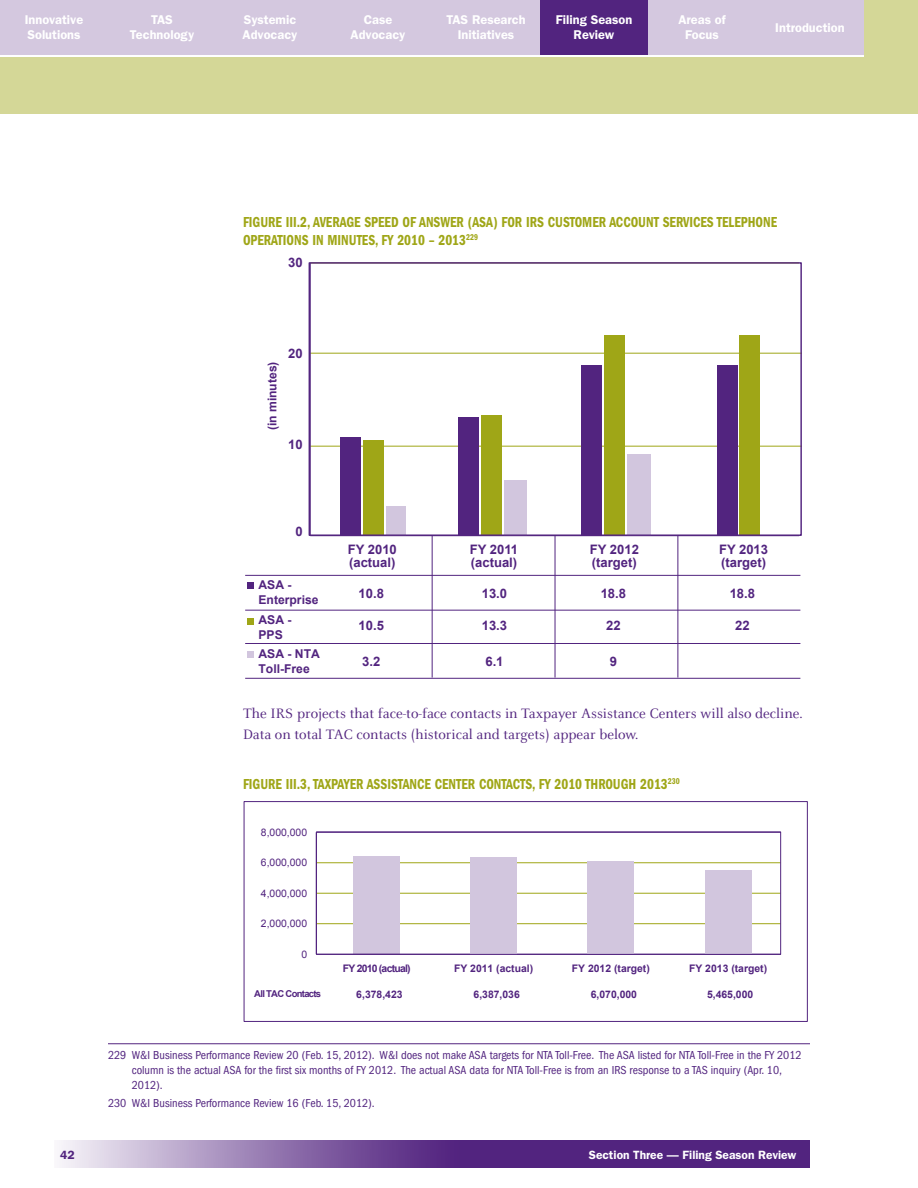
<style>
.page{position:relative;width:918px;height:1188px;background:#fff}
.page>*{position:absolute;margin:0;border:0;box-sizing:border-box;transform-origin:0 0}
.Table_Figure_Title{font:600 condensed 15px/18px "Franklin Gothic";color:#9fa617;scale:.9 1}
.Body_Text{font:15px/21px "Celeste";color:#52247f}
.t1{font:700 13.05px/13px "Arial";color:#52247f}
.t2{font:600 12.75px/15px "Franklin Gothic";color:#fff;text-align:center}
.t3{font:700 12.15px/14.5px "Arial";color:#52247f}
.basic_footnote{font:condensed 12px/15px "Franklin Gothic";color:#52247f}
.t4{font:600 12px "Franklin Gothic";color:#fff}
.t5{font:600 12px "Franklin Gothic";color:#52247f}
.t6{font:700 10.35px "Arial";color:#52247f}
.t7{font:10.35px "Arial";color:#52247f}
.t8{font:700 10.35px "Arial";letter-spacing:-.07em;color:#52247f}
.t9{font:700 9.45px "Arial";letter-spacing:-.07em;color:#52247f}
</style>
<div class="page">
<svg style="left:60px;top:1141px;width:750px;height:27px;background:#7a569c"></svg>
<div style="left:0;top:0;width:918px;height:114px;background:#d4d797"></div>
<hr style="left:0;top:54px;width:864px;height:3px;background:#fff">
<div style="left:324px;top:0;width:108px;height:54px;background:#d4c8df"></div>
<div style="left:432px;top:0;width:108px;height:54px;background:#d4c8df"></div>
<div style="left:540px;top:0;width:108px;height:54px;background:#52247f"></div>
<div style="left:648px;top:0;width:108px;height:54px;background:#d4c8df"></div>
<div style="left:0;top:0;width:108px;height:54px;background:#d4c8df"></div>
<div style="left:108px;top:0;width:108px;height:54px;background:#d4c8df"></div>
<div style="left:216px;top:0;width:108px;height:54px;background:#d4c8df"></div>
<div style="left:756px;top:0;width:108px;height:54px;background:#d4c8df"></div>
<hr style="left:108px;top:1043px;width:702px;height:1px;background:#52247f">
<hr style="left:310px;top:446px;width:492px;height:1px;background:#9fa617">
<hr style="left:310px;top:353px;width:492px;height:1px;background:#9fa617">
<svg style="left:247px;top:582px;width:6px;height:6px"></svg>
<svg style="left:247px;top:618px;width:6px;height:6px"></svg>
<svg style="left:247px;top:652px;width:6px;height:6px"></svg>
<div style="left:505px;top:480px;width:22px;height:56px;background:#d2c6de"></div>
<div style="left:627px;top:454px;width:24px;height:82px;background:#d2c6de"></div>
<div style="left:387px;top:507px;width:19px;height:29px;background:#d2c6de"></div>
<div style="left:363px;top:440px;width:21px;height:96px;background:#9fa617"></div>
<div style="left:481px;top:415px;width:21px;height:121px;background:#9fa617"></div>
<div style="left:604px;top:336px;width:21px;height:200px;background:#9fa617"></div>
<div style="left:740px;top:336px;width:20px;height:200px;background:#9fa617"></div>
<div style="left:340px;top:437px;width:20px;height:99px;background:#52247f"></div>
<div style="left:458px;top:417px;width:21px;height:119px;background:#52247f"></div>
<div style="left:582px;top:365px;width:20px;height:171px;background:#52247f"></div>
<div style="left:717px;top:365px;width:20px;height:171px;background:#52247f"></div>
<div style="left:309px;top:262px;width:493px;height:274px;border:1px solid #52247f"></div>
<hr style="left:432px;top:535px;width:1px;height:143px;background:#52247f">
<hr style="left:555px;top:535px;width:1px;height:143px;background:#52247f">
<hr style="left:678px;top:535px;width:1px;height:143px;background:#52247f">
<hr style="left:245px;top:575px;width:555px;height:1px;background:#52247f">
<hr style="left:245px;top:610px;width:555px;height:1px;background:#52247f">
<hr style="left:245px;top:643px;width:555px;height:1px;background:#52247f">
<hr style="left:245px;top:678px;width:555px;height:1px;background:#52247f">
<div style="left:244px;top:801px;width:563px;height:221px;border:1px solid #52247f"></div>
<hr style="left:316px;top:862px;width:465px;height:1px;background:#9fa617">
<hr style="left:316px;top:893px;width:465px;height:1px;background:#9fa617">
<hr style="left:316px;top:923px;width:465px;height:1px;background:#9fa617">
<div style="left:353px;top:857px;width:47px;height:97px;background:#d2c6de"></div>
<div style="left:471px;top:857px;width:46px;height:97px;background:#d2c6de"></div>
<div style="left:588px;top:861px;width:46px;height:93px;background:#d2c6de"></div>
<div style="left:705px;top:871px;width:46px;height:83px;background:#d2c6de"></div>
<div style="left:316px;top:831px;width:465px;height:124px;border:1px solid #52247f"></div>
<p class="t2" style="left:25px;top:12px;width:60px;text-align:left">Innovative<br>Solutions</p>
<p class="t2" style="left:130px;top:12px;width:66px">TAS<br>Technology</p>
<p class="t2" style="left:243px;top:12px;width:56px;text-align:left">Systemic<br>Advocacy</p>
<p class="t2" style="left:351px;top:12px;width:56px">Case<br>Advocacy</p>
<p class="t2" style="left:446px;top:12px;width:81px">TAS Research<br>Initiatives</p>
<p class="t2" style="left:556px;top:12px;width:78px">Filing Season<br>Review</p>
<p class="t2" style="left:678px;top:12px;width:49px">Areas of<br>Focus</p>
<p class="t2" style="left:775px;top:20px;width:71px">Introduction</p>
<p class="Table_Figure_Title" style="left:243px;top:213px;width:595px">FIGURE III.2, AVERAGE SPEED OF ANSWER (ASA) FOR IRS CUSTOMER ACCOUNT SERVICES TELEPHONE<br>OPERATIONS IN MINUTES, FY 2010 – 2013<sup>229</sup></p>
<p class="t1" style="left:288px;top:256px;width:16px">30</p>
<p class="t3" style="left:266px;top:430px;width:70px;rotate:-90deg">(in minutes)</p>
<p class="t1" style="left:288px;top:347px;width:16px">20</p>
<p class="t1" style="left:288px;top:438px;width:16px">10</p>
<p class="t1" style="left:295px;top:525px;width:9px">0</p>
<p class="t3" style="left:259px;top:578px;width:62px">ASA -<br>Enterprise</p>
<p class="t3" style="left:259px;top:613px;width:35px">ASA -<br>PPS</p>
<p class="t3" style="left:259px;top:647px;width:63px">ASA - NTA<br>Toll-Free</p>
<p class="t1" style="left:348px;top:543px;width:51px">FY 2010 (actual)</p>
<p class="t1" style="left:359px;top:587px;width:27px">10.8</p>
<p class="t1" style="left:359px;top:619px;width:27px">10.5</p>
<p class="t1" style="left:362px;top:655px;width:20px">3.2</p>
<p class="t1" style="left:470px;top:543px;width:50px">FY 2011 (actual)</p>
<p class="t1" style="left:482px;top:587px;width:27px">13.0</p>
<p class="t1" style="left:482px;top:619px;width:27px">13.3</p>
<p class="t1" style="left:485px;top:655px;width:20px">6.1</p>
<p class="t1" style="left:590px;top:543px;width:51px">FY 2012 (target)</p>
<p class="t1" style="left:601px;top:587px;width:27px">18.8</p>
<p class="t1" style="left:606px;top:619px;width:16px">22</p>
<p class="t1" style="left:610px;top:655px;width:9px">9</p>
<p class="t1" style="left:719px;top:543px;width:51px">FY 2013 (target)</p>
<p class="t1" style="left:730px;top:587px;width:27px">18.8</p>
<p class="t1" style="left:735px;top:619px;width:16px">22</p>
<p class="Body_Text" style="left:243px;top:703px;width:559px">The IRS projects that face-to-face contacts in Taxpayer Assistance Centers will also decline.<br>Data on total TAC contacts (historical and targets) appear below.</p>
<p class="Table_Figure_Title" style="left:243px;top:775px;width:487px">FIGURE III.3, TAXPAYER ASSISTANCE CENTER CONTACTS, FY 2010 THROUGH 2013<sup>230</sup></p>
<p class="t7" style="left:261px;top:825px;width:48px">8,000,000</p>
<p class="t7" style="left:261px;top:856px;width:48px">6,000,000</p>
<p class="t7" style="left:261px;top:886px;width:48px">4,000,000</p>
<p class="t7" style="left:261px;top:917px;width:48px">2,000,000</p>
<p class="t7" style="left:301px;top:947px;width:7px">0</p>
<p class="t8" style="left:343px;top:961px;width:69px">FY 2010 (actual)</p>
<p class="t6" style="left:454px;top:961px;width:81px">FY 2011 (actual)</p>
<p class="t6" style="left:474px;top:987px;width:48px">6,387,036</p>
<p class="t6" style="left:572px;top:961px;width:79px">FY 2012 (target)</p>
<p class="t6" style="left:591px;top:987px;width:48px">6,070,000</p>
<p class="t6" style="left:689px;top:961px;width:79px">FY 2013 (target)</p>
<p class="t9" style="left:254px;top:988px;width:68px">All TAC Contacts</p>
<p class="t6" style="left:707px;top:987px;width:48px">5,465,000</p>
<p class="t6" style="left:356px;top:987px;width:48px">6,378,423</p>
<p class="basic_footnote" style="left:132px;top:1047px;width:671px;text-indent:-24px">229 W&amp;I Business Performance Review 20 (Feb. 15, 2012). W&amp;I does not make ASA targets for NTA Toll-Free. The ASA listed for NTA Toll-Free in the FY 2012 column is the actual ASA for the first six months of FY 2012. The actual ASA data for NTA Toll-Free is from an IRS response to a TAS inquiry (Apr. 10,<br>2012).</p>
<p class="basic_footnote" style="left:108px;top:1096px;width:268px">230 W&amp;I Business Performance Review 16 (Feb. 15, 2012).</p>
<p class="t5" style="left:60px;top:1148px;width:16px">42</p>
<p class="t4" style="left:589px;top:1148px;width:209px">Section Three — Filing Season Review</p>
</div>
